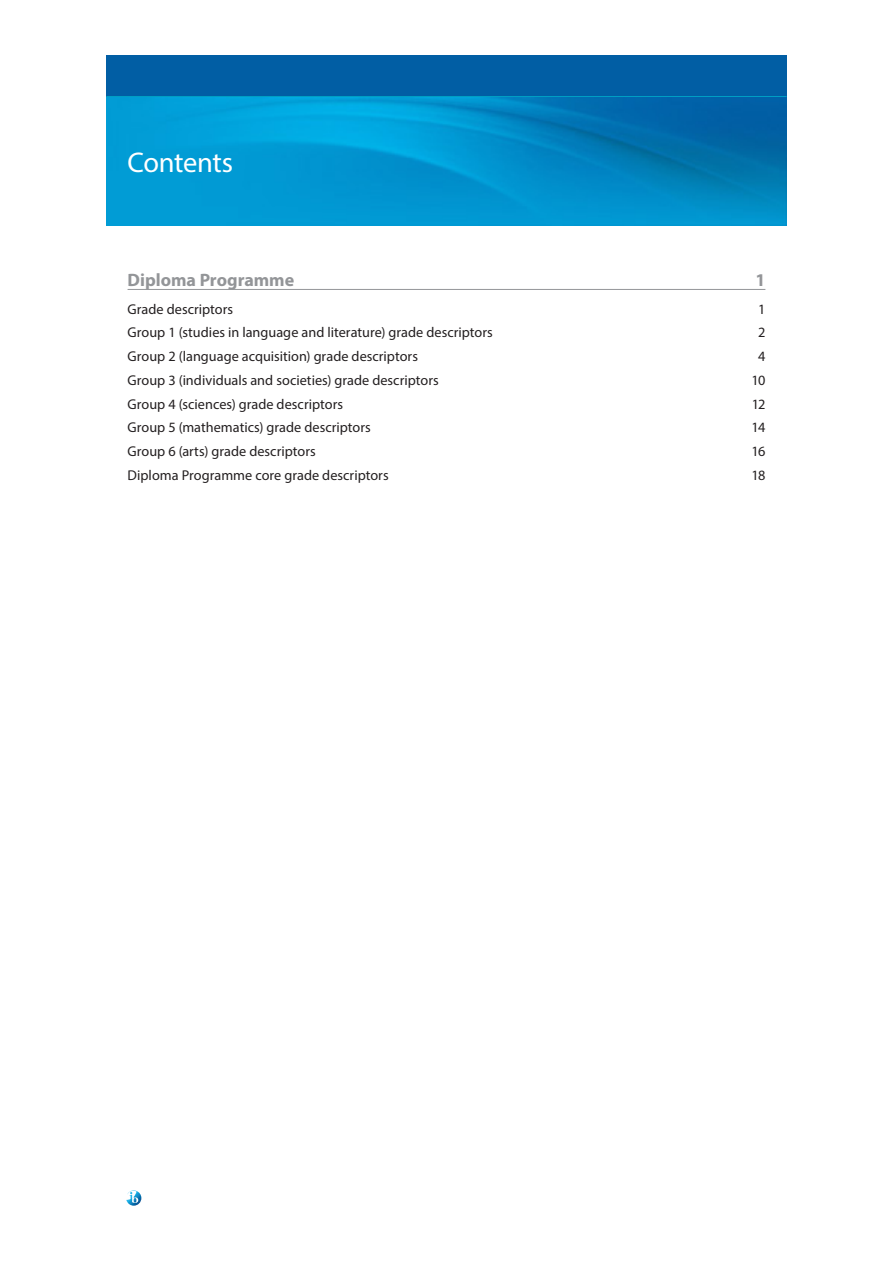
<style>
.page{position:relative;width:893px;height:1263px;background:#fff}
.page>*{position:absolute;margin:0;border:0;box-sizing:border-box;transform-origin:0 0}
.Heading_2{font:28.5px "Myriad Pro";letter-spacing:-.02em;color:#fff}
.Contents_-_type_B_le{font:700 18px "Myriad Pro";color:#939598}
.Contents_-_type_B_le-2{font:14.25px "Myriad Pro";color:#231f20}
</style>
<div class="page">
<div style="left:106px;top:55px;width:681px;height:43px;background:#015ea4"></div>
<hr style="left:106px;top:96px;width:681px;height:3px;background:#00bad1">
<svg style="left:126px;top:1190px;width:15px;height:16px"></svg>
<img style="left:106px;top:98px;width:681px;height:127px">
<hr style="left:128px;top:289px;width:637px;height:1px;background:#939598">
<p class="Heading_2" style="left:128px;top:145px;width:107px">Contents</p>
<p class="Contents_-_type_B_le" style="left:128px;top:268px;width:168px">Diploma Programme</p>
<p class="Contents_-_type_B_le" style="left:755px;top:268px;width:11px">1</p>
<p class="Contents_-_type_B_le-2" style="left:128px;top:300px;width:107px">Grade descriptors</p>
<p class="Contents_-_type_B_le-2" style="left:758px;top:300px;width:9px">1</p>
<p class="Contents_-_type_B_le-2" style="left:128px;top:324px;width:367px">Group 1 (studies in language and literature) grade descriptors</p>
<p class="Contents_-_type_B_le-2" style="left:758px;top:324px;width:9px">2</p>
<p class="Contents_-_type_B_le-2" style="left:128px;top:348px;width:292px">Group 2 (language acquisition) grade descriptors</p>
<p class="Contents_-_type_B_le-2" style="left:758px;top:348px;width:9px">4</p>
<p class="Contents_-_type_B_le-2" style="left:128px;top:371px;width:313px">Group 3 (individuals and societies) grade descriptors</p>
<p class="Contents_-_type_B_le-2" style="left:751px;top:371px;width:15px">10</p>
<p class="Contents_-_type_B_le-2" style="left:128px;top:395px;width:217px">Group 4 (sciences) grade descriptors</p>
<p class="Contents_-_type_B_le-2" style="left:752px;top:395px;width:15px">12</p>
<p class="Contents_-_type_B_le-2" style="left:128px;top:419px;width:245px">Group 5 (mathematics) grade descriptors</p>
<p class="Contents_-_type_B_le-2" style="left:752px;top:419px;width:15px">14</p>
<p class="Contents_-_type_B_le-2" style="left:128px;top:443px;width:190px">Group 6 (arts) grade descriptors</p>
<p class="Contents_-_type_B_le-2" style="left:751px;top:443px;width:15px">16</p>
<p class="Contents_-_type_B_le-2" style="left:128px;top:466px;width:263px">Diploma Programme core grade descriptors</p>
<p class="Contents_-_type_B_le-2" style="left:751px;top:466px;width:15px">18</p>
</div>
